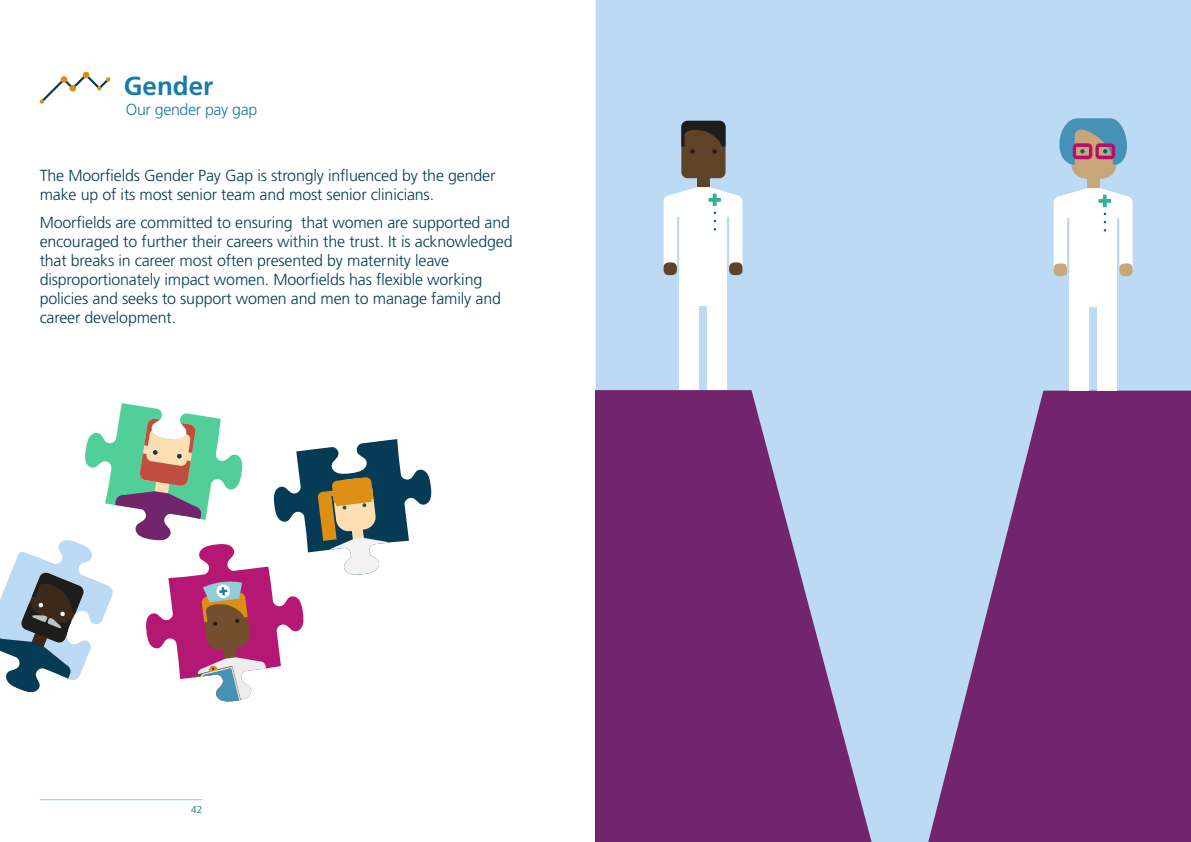
<style>
.page{position:relative;width:1191px;height:842px;background:#fff}
.page>*{position:absolute;margin:0;border:0;box-sizing:border-box;transform-origin:0 0}
.t1{font:700 26px "Frutiger";color:#197ca6}
.t2{font:300 16px/19px "Frutiger";letter-spacing:-.01em;color:#053c55}
.t3{font:300 16px "Frutiger";letter-spacing:-.02em;color:#197ca6}
.t4{font:300 10px "Frutiger";color:#006665}
</style>
<div class="page">
<hr style="left:40px;top:799px;width:162px;height:1px;background:#91cdd7">
<div style="left:595px;top:0;width:596px;height:390px;background:#bcdaf3"></div>
<svg style="left:595px;top:390px;width:596px;height:452px;background:#875993"></svg>
<div style="left:697px;top:163px;width:12px;height:25px;background:#604227"></div>
<div style="left:681px;top:121px;width:44px;height:57px;background:#604227;border-radius:6px"></div>
<svg style="left:681px;top:121px;width:44px;height:33px"></svg>
<svg style="left:663px;top:187px;width:79px;height:119px"></svg>
<div style="left:679px;top:272px;width:20px;height:117px;background:#fff"></div>
<div style="left:707px;top:272px;width:20px;height:117px;background:#fff"></div>
<div style="left:663px;top:262px;width:14px;height:13px;background:#604227;border-radius:5px"></div>
<div style="left:729px;top:262px;width:13px;height:13px;background:#604227;border-radius:5px"></div>
<svg style="left:0;top:403px;width:431px;height:298px"></svg>
<svg style="left:40px;top:72px;width:70px;height:32px"></svg>
<div style="left:1087px;top:166px;width:13px;height:26px;background:#c7a67a"></div>
<div style="left:1071px;top:120px;width:45px;height:59px;background:#c7a67a;border-radius:14px"></div>
<svg style="left:1051px;top:118px;width:84px;height:47px"></svg>
<svg style="left:1053px;top:188px;width:79px;height:119px"></svg>
<div style="left:1069px;top:273px;width:20px;height:118px;background:#fff"></div>
<div style="left:1097px;top:273px;width:20px;height:118px;background:#fff"></div>
<div style="left:1053px;top:263px;width:14px;height:13px;background:#c7a67a;border-radius:5px"></div>
<div style="left:1119px;top:263px;width:13px;height:13px;background:#c7a67a;border-radius:5px"></div>
<h1 class="t1" style="left:124px;top:70px;width:91px">Gender</h1>
<p class="t3" style="left:126px;top:101px;width:133px">Our gender pay gap</p>
<p class="t2" style="left:40px;top:166px;width:457px">The Moorfields Gender Pay Gap is strongly influenced by the gender make up of its most senior team and most senior clinicians.</p>
<p class="t2" style="left:40px;top:213px;width:474px">Moorfields are committed to ensuring that women are supported and encouraged to further their careers within the trust. It is acknowledged that breaks in career most often presented by maternity leave disproportionately impact women. Moorfields has flexible working policies and seeks to support women and men to manage family and career development.</p>
<p class="t4" style="left:191px;top:804px;width:13px">42</p>
</div>
